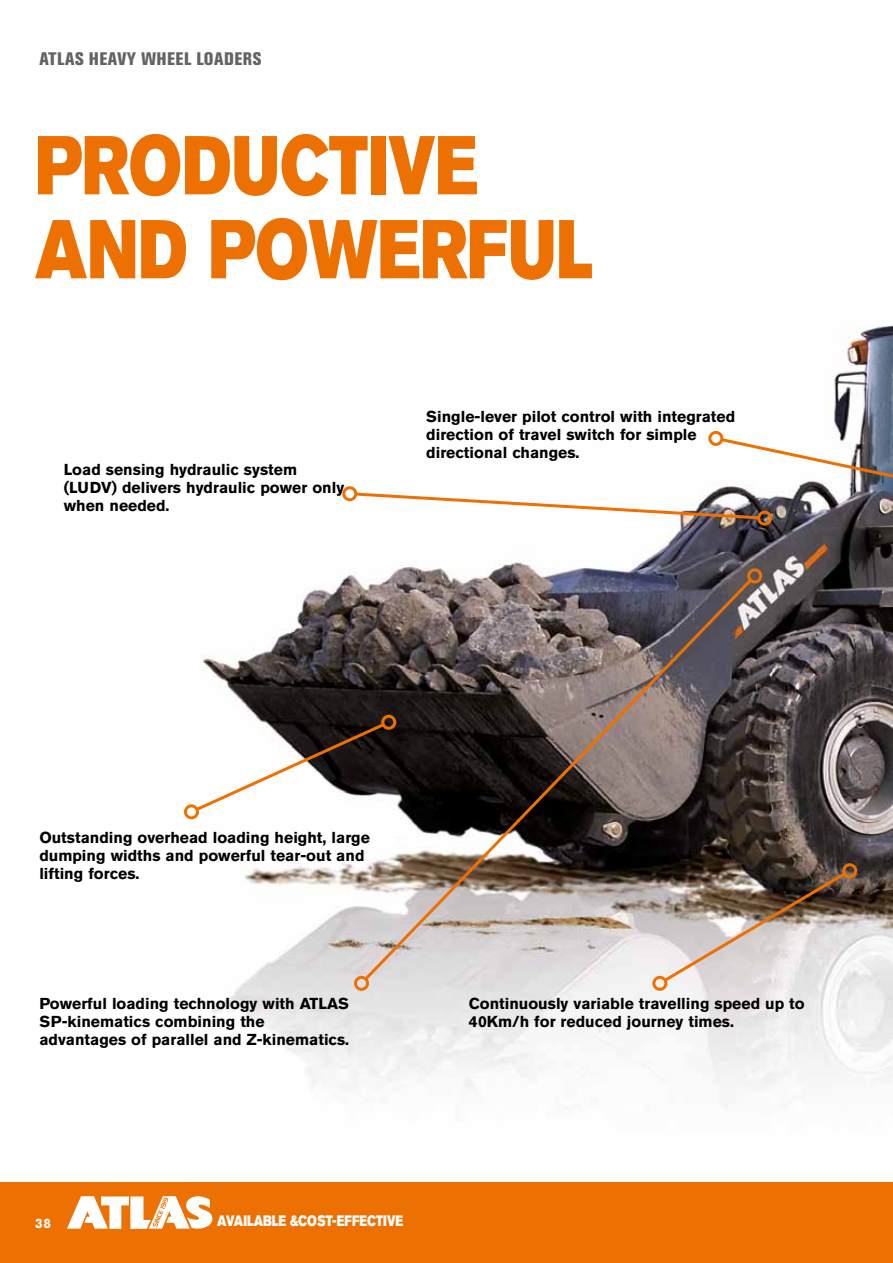
<style>
.page{position:relative;width:893px;height:1263px;background:#fff}
.page>*{position:absolute;margin:0;border:0;box-sizing:border-box;transform-origin:0 0}
.t1{font:82.5px/84px "Akzidenz Grotesk BQ Super";color:#ed7102;scale:.8 1}
.t2{font:800 condensed 18px "Akzidenz Grotesk Pro";letter-spacing:.03em;color:#636362}
.t3{font:700 15.75px/18px "Akzidenz Grotesk Pro";color:#000}
.t4{font:15px "Akzidenz Grotesk BQ Super";color:#fff;scale:.8 1}
.t5{font:700 13.5px "Akzidenz Grotesk Pro";color:#fff}
</style>
<div class="page">
<img style="left:186px;top:325px;width:707px;height:762px">
<svg style="left:718px;top:436px;width:175px;height:45px"></svg>
<div style="left:708px;top:431px;width:15px;height:15px;border:3px solid #ed7102;border-radius:50%"></div>
<svg style="left:353px;top:491px;width:409px;height:30px"></svg>
<div style="left:342px;top:486px;width:15px;height:15px;border:3px solid #ed7102;border-radius:50%"></div>
<div style="left:757px;top:511px;width:15px;height:15px;border:3px solid #ed7102;border-radius:50%"></div>
<svg style="left:661px;top:870px;width:188px;height:114px;background:#a79b93"></svg>
<div style="left:652px;top:976px;width:15px;height:15px;border:3px solid #ed7102;border-radius:50%"></div>
<div style="left:842px;top:863px;width:15px;height:15px;border:3px solid #ed7102;border-radius:50%"></div>
<svg style="left:361px;top:576px;width:394px;height:407px;background:#776d6a"></svg>
<div style="left:354px;top:976px;width:15px;height:15px;border:3px solid #ed7102;border-radius:50%"></div>
<div style="left:747px;top:568px;width:15px;height:15px;border:3px solid #ed7102;border-radius:50%"></div>
<svg style="left:193px;top:721px;width:194px;height:92px"></svg>
<div style="left:184px;top:804px;width:15px;height:15px;border:3px solid #ed7102;border-radius:50%"></div>
<div style="left:381px;top:715px;width:15px;height:15px;border:3px solid #ed7102;border-radius:50%"></div>
<div style="left:0;top:1182px;width:893px;height:81px;background:#ed7102"></div>
<svg style="left:67px;top:1196px;width:145px;height:33px"></svg>
<p class="t2" style="left:39px;top:47px;width:223px">ATLAS HEAVY WHEEL LOADERS</p>
<h1 class="t1" style="left:35px;top:124px;width:698px">PRODUCTIVE<br>AND POWERFUL</h1>
<p class="t3" style="left:64px;top:461px;width:282px">Load sensing hydraulic system (LUDV) delivers hydraulic power only when needed.</p>
<p class="t3" style="left:426px;top:407px;width:310px">Single-lever pilot control with integrated direction of travel switch for simple directional changes.</p>
<p class="t3" style="left:39px;top:828px;width:332px">Outstanding overhead loading height, large dumping widths and powerful tear-out and lifting forces.</p>
<p class="t3" style="left:39px;top:994px;width:311px">Powerful loading technology with ATLAS<br>SP-kinematics combining the advantages of parallel and Z-kinematics.</p>
<p class="t3" style="left:469px;top:994px;width:337px">Continuously variable travelling speed up to<br>40Km/h for reduced journey times.</p>
<p class="t5" style="left:35px;top:1214px;width:17px">38</p>
<p class="t4" style="left:217px;top:1212px;width:234px">AVAILABLE &amp;COST-EFFECTIVE</p>
</div>
